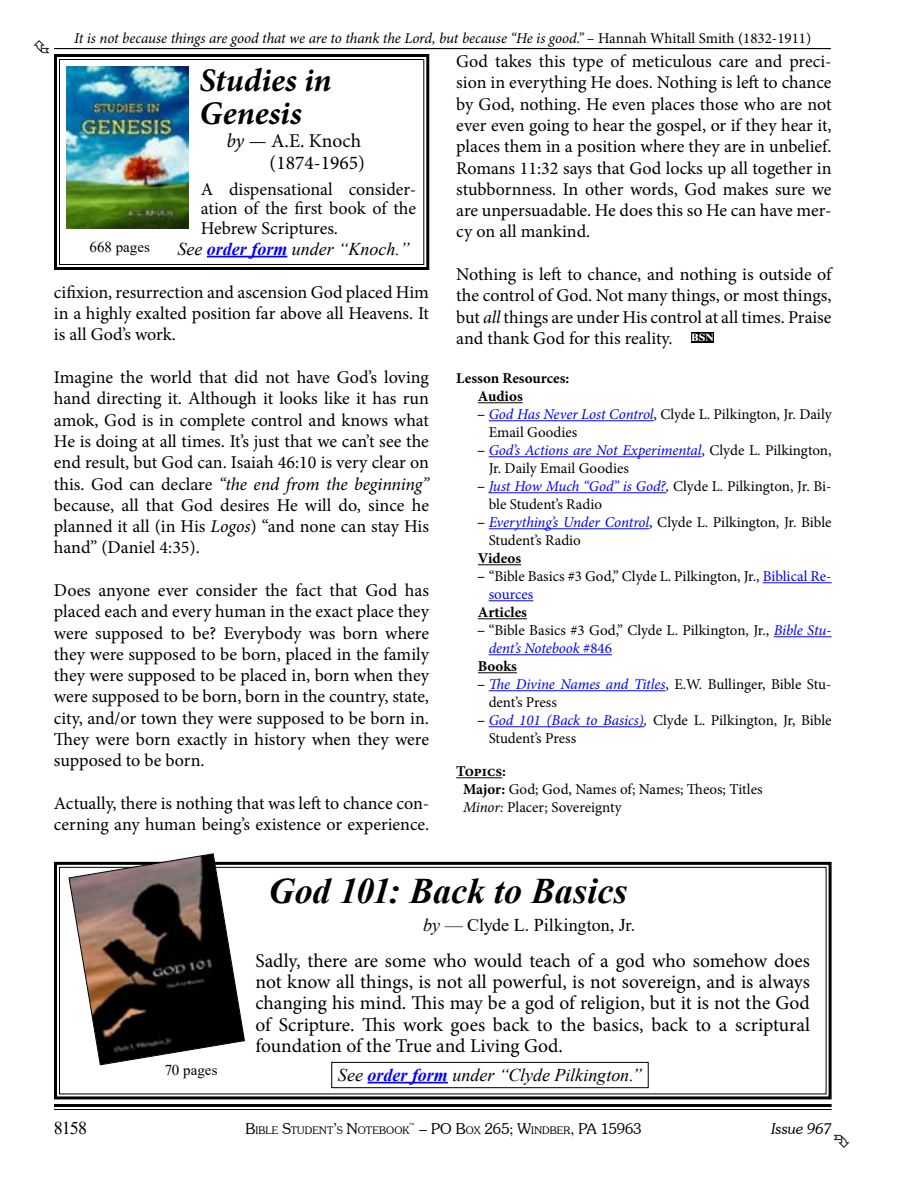
<style>
.page{position:relative;width:918px;height:1188px;background:#fff}
.page>*{position:absolute;margin:0;border:0;box-sizing:border-box;transform-origin:0 0}
.t1{font:italic 700 36px "Times New Roman";color:#000}
.t2{font:italic 700 33px/33px "Minion Pro";letter-spacing:.005em;color:#000}
.t3{font:19.5px/21.3px "Minion Pro";color:#000;text-align:right}
.t4{font:18px/21.3px "Minion Pro";color:#000;text-align:justify}
.t5{font:italic 18px "Times New Roman";color:#000}
.t6{font:18px "Times New Roman";letter-spacing:-.005em;color:#000}
.t7{font:15px/18px "Minion Pro";color:#000}
.t8{font:italic 15px "Minion Pro";letter-spacing:-.01em;color:#000}
.t9{font:700 15px/18px "Minion Pro";color:#000}
.t10{font:300 15px "Souvenir IT Cby BT";color:#000}
.t11{font:italic 15px "Minion Pro";letter-spacing:-.015em;color:#00f}
.t12{font:15px "Times New Roman";color:#000}
.t13{font:italic 300 15px "Souvenir IT Cby BT";color:#000}
.t14{font:700 15px "Times New Roman";color:#fff}
.t15{font:300 10.5px "Souvenir IT Cby BT";letter-spacing:.015em;color:#000}
.t16{font:300 8.7px "Souvenir IT Cby BT";color:#000}
.s1{font-style:normal}
.s2{font-style:italic}
.s3{font-weight:700;color:#00f}
.s4{font-family:"Calibri";font-size:13.5px}
.s5{font-style:italic;color:#00f}
.s6{color:#00f}
.s7{font-weight:700}
.s8{font-size:10.5px}
.s9{font-size:15px}
</style>
<div class="page">
<hr style="left:54px;top:1104px;width:778px;height:3px;background:#000">
<hr style="left:54px;top:1109px;width:778px;height:1px;background:#000">
<hr style="left:54px;top:48px;width:777px;height:1px;background:#000">
<hr style="left:478px;top:402px;width:45px;height:1px;background:#000">
<hr style="left:489px;top:420px;width:165px;height:1px;background:#00f">
<hr style="left:489px;top:456px;width:213px;height:1px;background:#00f">
<hr style="left:489px;top:492px;width:177px;height:1px;background:#00f">
<hr style="left:489px;top:528px;width:160px;height:1px;background:#00f">
<hr style="left:478px;top:564px;width:43px;height:1px;background:#000">
<hr style="left:763px;top:582px;width:69px;height:1px;background:#00f">
<hr style="left:489px;top:600px;width:44px;height:1px;background:#00f">
<hr style="left:478px;top:618px;width:49px;height:1px;background:#000">
<hr style="left:774px;top:636px;width:58px;height:1px;background:#00f">
<hr style="left:489px;top:654px;width:123px;height:1px;background:#00f">
<hr style="left:478px;top:672px;width:39px;height:1px;background:#000">
<hr style="left:489px;top:690px;width:176px;height:1px;background:#00f">
<hr style="left:489px;top:726px;width:155px;height:1px;background:#00f">
<hr style="left:456px;top:777px;width:46px;height:1px;background:#000">
<svg style="left:54px;top:54px;width:376px;height:216px"></svg>
<div style="left:59px;top:59px;width:365px;height:206px;border:1px solid #000"></div>
<img style="left:67px;top:67px;width:121px;height:162px">
<hr style="left:207px;top:256px;width:80px;height:1px;background:#00f">
<div style="left:691px;top:332px;width:23px;height:11px;background:#000"></div>
<svg style="left:54px;top:861px;width:778px;height:239px"></svg>
<div style="left:59px;top:867px;width:768px;height:227px;border:1px solid #000"></div>
<svg style="left:69px;top:853px;width:176px;height:212px"></svg>
<svg style="left:331px;top:1062px;width:318px;height:26px"></svg>
<p class="t8" style="left:74px;top:28px;width:739px">It is not because things are good that we are to thank the Lord, but because “He is good.” <span class="s1">– Hannah Whitall Smith (1832-1911)</span></p>
<h2 class="t2" style="left:199px;top:64px;width:134px">Studies in<br>Genesis</h2>
<p class="t3" style="left:226px;top:130px;width:140px;line-height:22.5px"><span class="s2">by</span> — A.E. Knoch (1874-1965)</p>
<p class="t12" style="left:90px;top:237px;width:62px">668 pages</p>
<p class="t4" style="left:201px;top:179px;width:217px;line-height:19.5px">A dispensational consider&shy;ation of the first book of the Hebrew Scriptures.</p>
<p class="t5" style="left:177px;top:236px;width:234px">See <span class="s3">order form</span> under “Knoch.”</p>
<p class="t4" style="left:54px;top:282px;width:377px">cifixion, resurrection and ascension God placed Him in a highly exalted position far above all Heavens. It is all God’s work.</p>
<p class="t4" style="left:54px;top:367px;width:377px">Imagine the world that did not have God’s loving hand directing it. Although it looks like it has run amok, God is in complete control and knows what He is doing at all times. It’s just that we can’t see the end result, but God can. Isaiah 46:10 is very clear on this. God can declare <span class="s2">“the end from the beginning” </span>because, all that God desires He will do, since he planned it all (in His <span class="s2">Logos</span>) “and none can stay His hand” (Daniel 4:35).</p>
<p class="t4" style="left:54px;top:580px;width:377px">Does anyone ever consider the fact that God has placed each and every human in the exact place they were supposed to be? Everybody was born where they were supposed to be born, placed in the family they were supposed to be placed in, born when they were supposed to be born, born in the country, state, city, and/or town they were supposed to be born in.<br>They were born exactly in history when they were supposed to be born.</p>
<p class="t4" style="left:54px;top:793px;width:377px">Actually, there is nothing that was left to chance con&shy;cerning any human being’s existence or experience.</p>
<p class="t4" style="left:456px;top:51px;width:377px">God takes this type of meticulous care and preci&shy;sion in everything He does. Nothing is left to chance by God, nothing. He even places those who are not ever even going to hear the gospel, or if they hear it, places them in a position where they are in unbelief.<br>Romans 11:32 says that God locks up all together in stubbornness. In other words, God makes sure we are unpersuadable. He does this so He can have mer&shy;cy on all mankind.</p>
<p class="t4" style="left:456px;top:264px;width:377px">Nothing is left to chance, and nothing is outside of the control of God. Not many things, or most things, but <span class="s2">all</span> things are under His control at all times. Praise and thank God for this reality.</p>
<p class="t9" style="left:478px;top:369px;width:93px;text-indent:-22px">Lesson Resources:<br>Audios</p>
<p class="t7" style="left:489px;top:406px;width:344px;text-indent:-11px"><span class="s4">–</span> <span class="s5">God Has Never Lost Control</span>, Clyde L. Pilkington, Jr. Daily<br>Email Goodies</p>
<p class="t7" style="left:489px;top:442px;width:344px;text-indent:-11px"><span class="s4">–</span> <span class="s5">God’s Actions are Not Experimental</span>, Clyde L. Pilkington,<br>Jr. Daily Email Goodies</p>
<p class="t7" style="left:489px;top:478px;width:344px;text-indent:-11px"><span class="s4">–</span> <span class="s5">Just How Much “God” is God?</span><span class="s2">,</span> Clyde L. Pilkington, Jr. Bi&shy;ble Student’s Radio</p>
<p class="t7" style="left:489px;top:514px;width:344px;text-indent:-11px"><span class="s4">–</span> <span class="s5">Everything’s Under Control</span>, Clyde L. Pilkington, Jr. Bible<br>Student’s Radio</p>
<p class="t9" style="left:478px;top:549px;width:45px">Videos</p>
<p class="t7" style="left:489px;top:568px;width:344px;text-indent:-11px"><span class="s4">–</span> “Bible Basics #3 God,” Clyde L. Pilkington, Jr., <span class="s6">Biblical Re&shy;sources</span></p>
<p class="t9" style="left:478px;top:603px;width:51px">Articles</p>
<p class="t7" style="left:478px;top:622px;width:355px"><span class="s4">–</span> “Bible Basics #3 God,” Clyde L. Pilkington, Jr., <span class="s5">Bible Stu-</span></p>
<p class="t11" style="left:489px;top:638px;width:125px">dent’s Notebook <span class="s1">#846</span></p>
<p class="t9" style="left:478px;top:657px;width:41px">Books</p>
<p class="t7" style="left:489px;top:676px;width:344px;text-indent:-11px"><span class="s4">–</span> <span class="s5">The Divine Names and Titles</span>, E.W. Bullinger, Bible Stu&shy;dent’s Press</p>
<p class="t7" style="left:489px;top:712px;width:344px;text-indent:-11px"><span class="s4">–</span> <span class="s5">God 101 (Back to Basics)</span><span class="s2">,</span> Clyde L. Pilkington, Jr, Bible<br>Student’s Press</p>
<p class="t7" style="left:463px;top:763px;width:301px;text-indent:-7px"><span class="s7">Topics:<br>Major:</span> God; God, Names of; Names; Theos; Titles<br><span class="s2">Minor:</span> Placer; Sovereignty</p>
<p class="t14" style="left:691px;top:325px;width:24px">bsn</p>
<h1 class="t1" style="left:269px;top:866px;width:360px">God 101: Back to Basics</h1>
<p class="t6" style="left:423px;top:912px;width:214px"><span class="s2">by</span> — Clyde L. Pilkington, Jr.</p>
<p class="t3" style="left:255px;top:950px;width:556px;text-align:justify">Sadly, there are some who would teach of a god who somehow does not know all things, is not all powerful, is not sovereign, and is always changing his mind. This may be a god of religion, but it is not the God of Scripture. This work goes back to the basics, back to a scriptural foundation of the True and Living God.</p>
<p class="t12" style="left:165px;top:1059px;width:54px">70 pages</p>
<p class="t5" style="left:338px;top:1062px;width:306px">See <span class="s3">order form</span> under “Clyde Pilkington.”</p>
<p class="t6" style="left:54px;top:1115px;width:35px">8158</p>
<p class="t10" style="left:419px;top:1119px;width:224px">– PO B<span class="s8">OX</span> 265; W<span class="s8">INDBER</span>, PA 15963</p>
<p class="t13" style="left:771px;top:1119px;width:62px">Issue 967</p>
<p class="t15" style="left:245px;top:1124px;width:165px"><span class="s9">B</span>IBLE <span class="s9">S</span>TUDENT<span class="s9">’</span>S <span class="s9">N</span>OTEBOOK</p>
<p class="t16" style="left:408px;top:1121px;width:9px">™</p>
</div>
